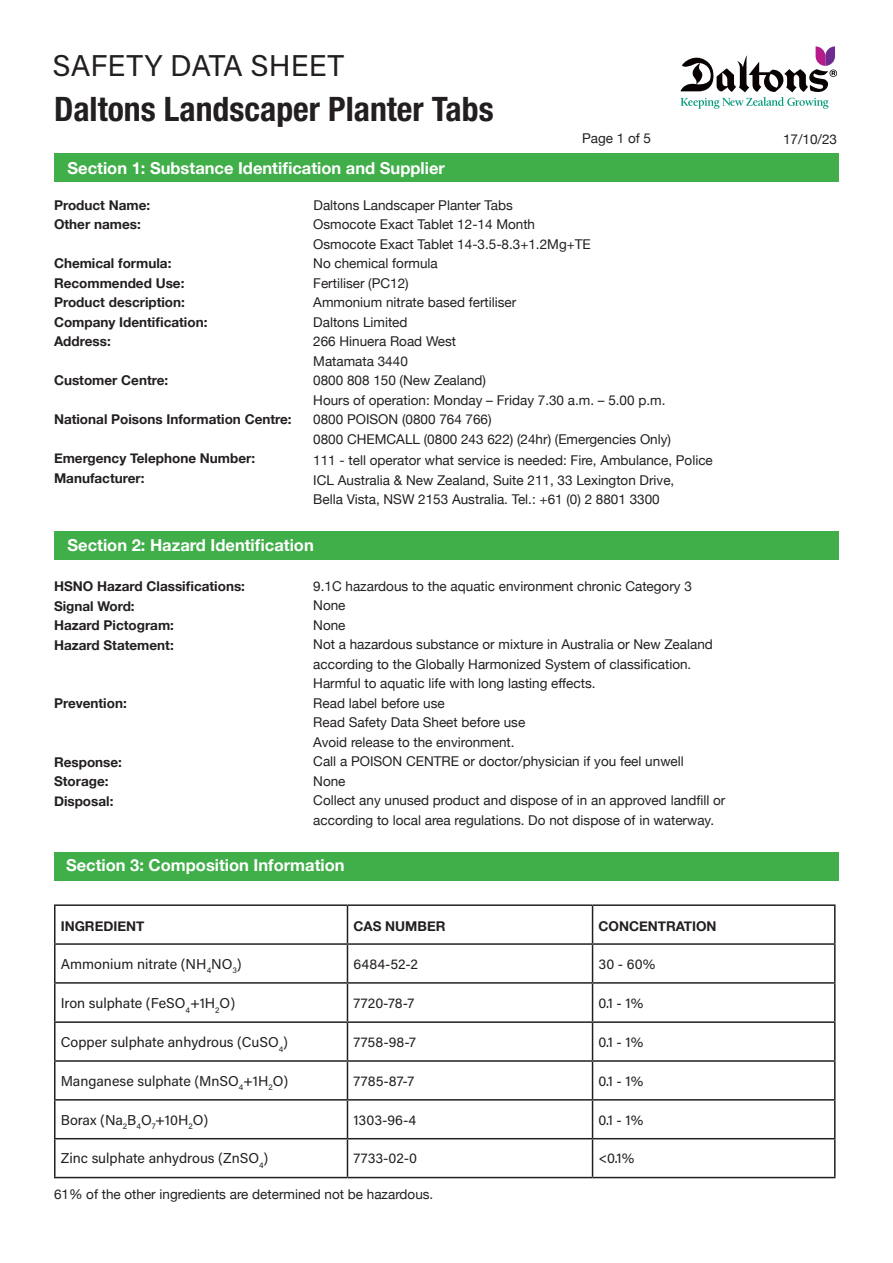
<style>
.page{position:relative;width:893px;height:1263px;background:#fff}
.page>*{position:absolute;margin:0;border:0;box-sizing:border-box;transform-origin:0 0}
.t1{font:700 condensed 33.75px "Helvetica Neue LT Pro";color:#231f20}
.t2{font:30px "Acumin Pro";color:#231f20}
.t3{font:700 16.5px "Helvetica Neue";color:#fff}
.t4{font:14.25px "Acumin Pro";color:#231f20}
.t5{font:13.5px/19.5px "Helvetica Neue";color:#231f20}
.t6{font:700 13.5px/19.5px "Helvetica Neue";color:#231f20}
</style>
<div class="page">
<div style="left:54px;top:154px;width:785px;height:28px;background:#40ae49"></div>
<svg style="left:680px;top:46px;width:157px;height:63px"></svg>
<div style="left:54px;top:531px;width:785px;height:29px;background:#40ae49"></div>
<div style="left:54px;top:852px;width:785px;height:28px;background:#40ae49"></div>
<hr style="left:54px;top:904px;width:293px;height:2px;background:#231f20">
<hr style="left:54px;top:906px;width:2px;height:37px;background:#231f20">
<hr style="left:347px;top:904px;width:245px;height:2px;background:#231f20">
<hr style="left:347px;top:906px;width:1px;height:37px;background:#231f20">
<hr style="left:592px;top:904px;width:244px;height:2px;background:#231f20">
<hr style="left:592px;top:906px;width:1px;height:37px;background:#231f20">
<hr style="left:834px;top:906px;width:2px;height:37px;background:#231f20">
<hr style="left:54px;top:943px;width:293px;height:2px;background:#231f20">
<hr style="left:54px;top:945px;width:2px;height:37px;background:#231f20">
<hr style="left:347px;top:943px;width:245px;height:2px;background:#231f20">
<hr style="left:347px;top:945px;width:1px;height:37px;background:#231f20">
<hr style="left:592px;top:943px;width:244px;height:2px;background:#231f20">
<hr style="left:592px;top:945px;width:1px;height:37px;background:#231f20">
<hr style="left:834px;top:945px;width:2px;height:37px;background:#231f20">
<hr style="left:54px;top:982px;width:293px;height:2px;background:#231f20">
<hr style="left:54px;top:984px;width:2px;height:37px;background:#231f20">
<hr style="left:347px;top:982px;width:245px;height:2px;background:#231f20">
<hr style="left:347px;top:984px;width:1px;height:37px;background:#231f20">
<hr style="left:592px;top:982px;width:244px;height:2px;background:#231f20">
<hr style="left:592px;top:984px;width:1px;height:37px;background:#231f20">
<hr style="left:834px;top:984px;width:2px;height:37px;background:#231f20">
<hr style="left:54px;top:1021px;width:293px;height:2px;background:#231f20">
<hr style="left:54px;top:1023px;width:2px;height:37px;background:#231f20">
<hr style="left:347px;top:1021px;width:245px;height:2px;background:#231f20">
<hr style="left:347px;top:1023px;width:1px;height:37px;background:#231f20">
<hr style="left:592px;top:1021px;width:244px;height:2px;background:#231f20">
<hr style="left:592px;top:1023px;width:1px;height:37px;background:#231f20">
<hr style="left:834px;top:1023px;width:2px;height:37px;background:#231f20">
<hr style="left:54px;top:1060px;width:293px;height:2px;background:#231f20">
<hr style="left:54px;top:1062px;width:2px;height:37px;background:#231f20">
<hr style="left:347px;top:1060px;width:245px;height:2px;background:#231f20">
<hr style="left:347px;top:1062px;width:1px;height:37px;background:#231f20">
<hr style="left:592px;top:1060px;width:244px;height:2px;background:#231f20">
<hr style="left:592px;top:1062px;width:1px;height:37px;background:#231f20">
<hr style="left:834px;top:1062px;width:2px;height:37px;background:#231f20">
<hr style="left:54px;top:1099px;width:293px;height:1px;background:#231f20">
<hr style="left:54px;top:1100px;width:2px;height:38px;background:#231f20">
<hr style="left:347px;top:1099px;width:245px;height:1px;background:#231f20">
<hr style="left:347px;top:1100px;width:1px;height:38px;background:#231f20">
<hr style="left:592px;top:1099px;width:244px;height:1px;background:#231f20">
<hr style="left:592px;top:1100px;width:1px;height:38px;background:#231f20">
<hr style="left:834px;top:1100px;width:2px;height:38px;background:#231f20">
<hr style="left:54px;top:1138px;width:293px;height:1px;background:#231f20">
<hr style="left:54px;top:1139px;width:2px;height:38px;background:#231f20">
<hr style="left:347px;top:1138px;width:245px;height:1px;background:#231f20">
<hr style="left:347px;top:1139px;width:1px;height:38px;background:#231f20">
<hr style="left:592px;top:1138px;width:244px;height:1px;background:#231f20">
<hr style="left:592px;top:1139px;width:1px;height:38px;background:#231f20">
<hr style="left:834px;top:1139px;width:2px;height:38px;background:#231f20">
<hr style="left:54px;top:1177px;width:293px;height:1px;background:#231f20">
<hr style="left:347px;top:1177px;width:245px;height:1px;background:#231f20">
<hr style="left:592px;top:1177px;width:244px;height:1px;background:#231f20">
<h2 class="t2" style="left:52px;top:45px;width:293px">SAFETY DATA SHEET</h2>
<h1 class="t1" style="left:54px;top:88px;width:441px">Daltons Landscaper Planter Tabs</h1>
<p class="t5" style="left:582px;top:128px;width:71px">Page 1 of 5</p>
<p class="t3" style="left:68px;top:157px;width:379px">Section 1: Substance Identification and Supplier</p>
<p class="t6" style="left:54px;top:195px;width:98px">Product Name:<br>Other names:</p>
<p class="t6" style="left:54px;top:254px;width:155px">Chemical formula:<br>Recommended Use:<br>Product description:<br>Company Identification:<br>Address:</p>
<p class="t6" style="left:54px;top:370px;width:116px">Customer Centre:</p>
<p class="t6" style="left:54px;top:409px;width:239px">National Poisons Information Centre:</p>
<p class="t6" style="left:54px;top:448px;width:203px">Emergency Telephone Number:<br>Manufacturer:</p>
<p class="t5" style="left:314px;top:195px;width:201px">Daltons Landscaper Planter Tabs</p>
<p class="t5" style="left:313px;top:214px;width:359px">Osmocote Exact Tablet 12-14 Month<br>Osmocote Exact Tablet 14-3.5-8.3+1.2Mg+TE<br>No chemical formula<br>Fertiliser (PC12)<br>Ammonium nitrate based fertiliser<br>Daltons Limited<br>266 Hinuera Road West<br>Matamata 3440<br>0800 808 150 (New Zealand)<br>Hours of operation: Monday – Friday 7.30 a.m. – 5.00 p.m.<br>0800 POISON (0800 764 766)<br>0800 CHEMCALL (0800 243 622) (24hr) (Emergencies Only)</p>
<p class="t5" style="left:313px;top:450px;width:401px">111 - tell operator what service is needed: Fire, Ambulance, Police<br>ICL Australia &amp; New Zealand, Suite 211, 33 Lexington Drive,<br>Bella Vista, NSW 2153 Australia. Tel.: +61 (0) 2 8801 3300</p>
<p class="t3" style="left:68px;top:535px;width:248px">Section 2: Hazard Identification</p>
<p class="t6" style="left:54px;top:576px;width:192px">HSNO Hazard Classifications:<br>Signal Word:<br>Hazard Pictogram:<br>Hazard Statement:</p>
<p class="t5" style="left:313px;top:576px;width:414px">9.1C hazardous to the aquatic environment chronic Category 3<br>None<br>None<br>Not a hazardous substance or mixture in Australia or New Zealand according to the Globally Harmonized System of classification.<br>Harmful to aquatic life with long lasting effects.<br>Read label before use<br>Read Safety Data Sheet before use<br>Avoid release to the environment.<br>Call a POISON CENTRE or doctor/physician if you feel unwell<br>None<br>Collect any unused product and dispose of in an approved landfill or according to local area regulations. Do not dispose of in waterway.</p>
<p class="t6" style="left:54px;top:693px;width:74px">Prevention:</p>
<p class="t6" style="left:54px;top:752px;width:69px">Response:<br>Storage:<br>Disposal:</p>
<p class="t3" style="left:66px;top:855px;width:280px">Section 3: Composition Information</p>
<p class="t6" style="left:61px;top:916px;width:85px">INGREDIENT</p>
<p class="t6" style="left:353px;top:916px;width:94px">CAS NUMBER</p>
<p class="t6" style="left:598px;top:916px;width:120px">CONCENTRATION</p>
<p class="t4" style="left:61px;top:954px;width:182px">Ammonium nitrate (NH<sub>4</sub>NO<sub>3</sub>)</p>
<p class="t4" style="left:353px;top:954px;width:66px">6484-52-2</p>
<p class="t4" style="left:598px;top:954px;width:58px">30 - 60%</p>
<p class="t4" style="left:61px;top:993px;width:176px">Iron sulphate (FeSO<sub>4</sub>+1H<sub>2</sub>O)</p>
<p class="t4" style="left:353px;top:993px;width:62px">7720-78-7</p>
<p class="t4" style="left:599px;top:993px;width:46px">0.1 - 1%</p>
<p class="t4" style="left:61px;top:1032px;width:229px">Copper sulphate anhydrous (CuSO<sub>4</sub>)</p>
<p class="t4" style="left:353px;top:1032px;width:64px">7758-98-7</p>
<p class="t4" style="left:599px;top:1032px;width:46px">0.1 - 1%</p>
<p class="t4" style="left:61px;top:1071px;width:229px">Manganese sulphate (MnSO<sub>4</sub>+1H<sub>2</sub>O)</p>
<p class="t4" style="left:353px;top:1071px;width:62px">7785-87-7</p>
<p class="t4" style="left:599px;top:1071px;width:46px">0.1 - 1%</p>
<p class="t4" style="left:61px;top:1110px;width:149px">Borax (Na<sub>2</sub>B<sub>4</sub>O<sub>7</sub>+10H<sub>2</sub>O)</p>
<p class="t4" style="left:353px;top:1110px;width:64px">1303-96-4</p>
<p class="t4" style="left:599px;top:1110px;width:46px">0.1 - 1%</p>
<p class="t4" style="left:61px;top:1148px;width:209px">Zinc sulphate anhydrous (ZnSO<sub>4</sub>)</p>
<p class="t4" style="left:353px;top:1148px;width:65px">7733-02-0</p>
<p class="t4" style="left:599px;top:1148px;width:37px">&lt;0.1%</p>
<p class="t5" style="left:54px;top:1185px;width:381px">61% of the other ingredients are determined not be hazardous.</p>
<p class="t5" style="left:783px;top:129px;width:56px">17/10/23</p>
</div>
